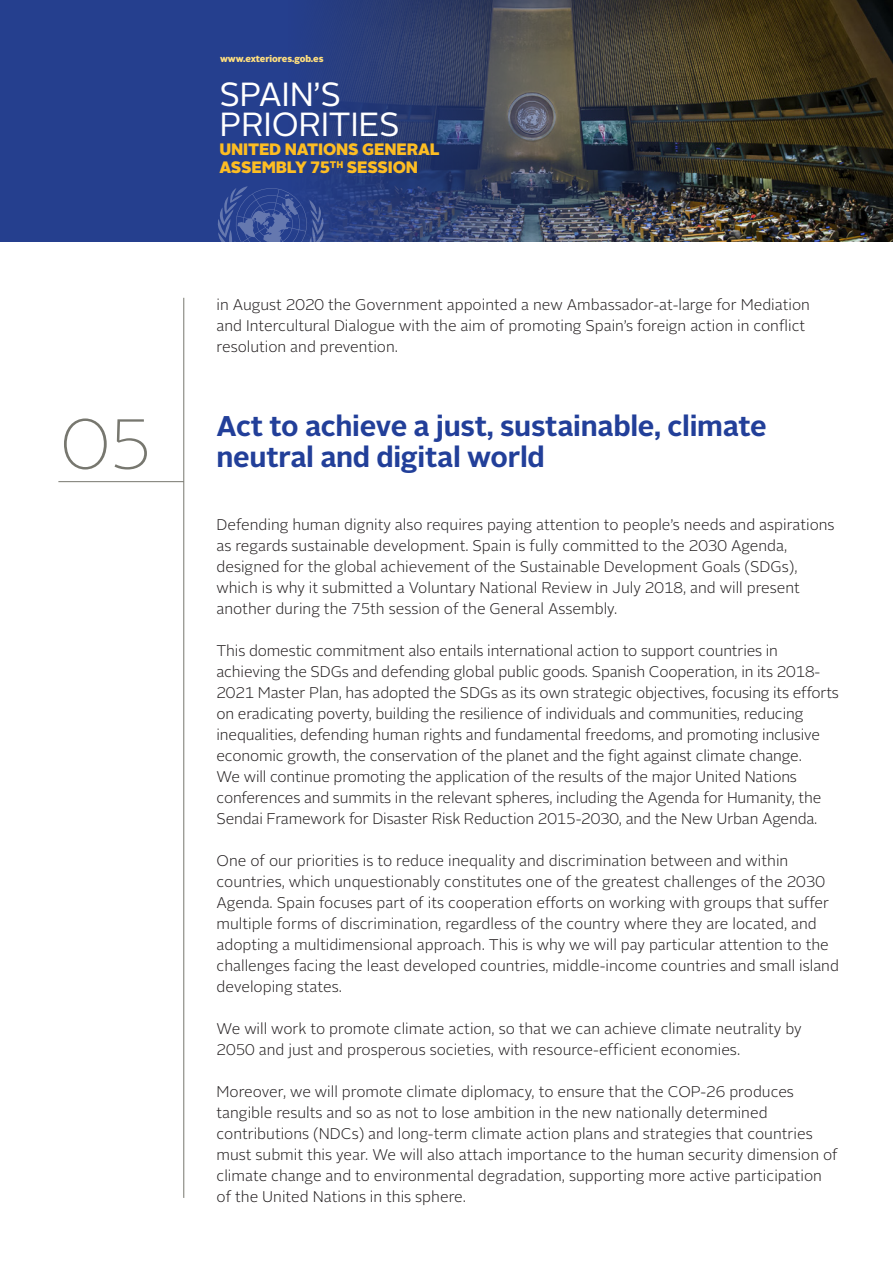
<style>
.page{position:relative;width:893px;height:1263px;background:#fff}
.page>*{position:absolute;margin:0;border:0;box-sizing:border-box;transform-origin:0 0}
.N_TIT{font:100 70.5px "Alright Sans";color:#77776f}
.t1{font:33.45px/30.5px "Alright Sans";letter-spacing:-.01em;color:#fff}
.titulo{font:700 28.5px/31.5px "Alright Sans";letter-spacing:-.01em;color:#223f99}
.t2{font:900 16.5px/18.6px "Alright Sans";letter-spacing:-.01em;color:#fdbd23}
.parrafo{font:300 15.45px/21px "Alright Sans";color:#231f20}
.t3{font:900 12px "Alright Sans";letter-spacing:-.01em;color:#ffdf7e}
.t4{font:900 9.3px "Alright Sans";letter-spacing:-.01em;color:#ffdf7e}
</style>
<div class="page">
<img style="left:770px;top:0;width:123px;height:242px">
<img style="left:0;top:0;width:770px;height:242px">
<svg style="left:215px;top:185px;width:111px;height:57px;background:#364d95"></svg>
<hr style="left:184px;top:298px;width:1px;height:900px;background:#77776f">
<hr style="left:58px;top:481px;width:126px;height:1px;background:#77776f">
<p class="t4" style="left:220px;top:52px;width:105px">www.exteriores.gob.es</p>
<p class="t3" style="left:188px;top:52px;width:135px">www.exteriores.gob.es</p>
<h2 class="t1" style="left:219px;top:79px;width:182px">SPAIN’S<br>PRIORITIES</h2>
<p class="t2" style="left:219px;top:139px;width:222px">UNITED NATIONS GENERAL<br>ASSEMBLY 75<sup>TH</sup> SESSION</p>
<p class="N_TIT" style="left:59px;top:396px;width:93px">05</p>
<p class="parrafo" style="left:217px;top:294px;width:595px">in August 2020 the Government appointed a new Ambassador-at-large for Mediation and Intercultural Dialogue with the aim of promoting Spain’s foreign action in conflict resolution and prevention.</p>
<p class="titulo" style="left:217px;top:410px;width:552px">Act to achieve a just, sustainable, climate neutral and digital world</p>
<p class="parrafo" style="left:217px;top:514px;width:620px">Defending human dignity also requires paying attention to people’s needs and aspirations as regards sustainable development. Spain is fully committed to the 2030 Agenda, designed for the global achievement of the Sustainable Development Goals (SDGs), which is why it submitted a Voluntary National Review in July 2018, and will present another during the 75th session of the General Assembly.</p>
<p class="parrafo" style="left:217px;top:640px;width:624px">This domestic commitment also entails international action to support countries in achieving the SDGs and defending global public goods. Spanish Cooperation, in its 2018- 2021 Master Plan, has adopted the SDGs as its own strategic objectives, focusing its efforts on eradicating poverty, building the resilience of individuals and communities, reducing inequalities, defending human rights and fundamental freedoms, and promoting inclusive economic growth, the conservation of the planet and the fight against climate change.<br>We will continue promoting the application of the results of the major United Nations conferences and summits in the relevant spheres, including the Agenda for Humanity, the Sendai Framework for Disaster Risk Reduction 2015-2030, and the New Urban Agenda.</p>
<p class="parrafo" style="left:217px;top:850px;width:624px">One of our priorities is to reduce inequality and discrimination between and within countries, which unquestionably constitutes one of the greatest challenges of the 2030<br>Agenda. Spain focuses part of its cooperation efforts on working with groups that suffer multiple forms of discrimination, regardless of the country where they are located, and adopting a multidimensional approach. This is why we will pay particular attention to the challenges facing the least developed countries, middle-income countries and small island developing states.</p>
<p class="parrafo" style="left:217px;top:1018px;width:587px">We will work to promote climate action, so that we can achieve climate neutrality by<br>2050 and just and prosperous societies, with resource-efficient economies.</p>
<p class="parrafo" style="left:217px;top:1081px;width:623px">Moreover, we will promote climate diplomacy, to ensure that the COP-26 produces tangible results and so as not to lose ambition in the new nationally determined contributions (NDCs) and long-term climate action plans and strategies that countries must submit this year. We will also attach importance to the human security dimension of climate change and to environmental degradation, supporting more active participation of the United Nations in this sphere.</p>
</div>
